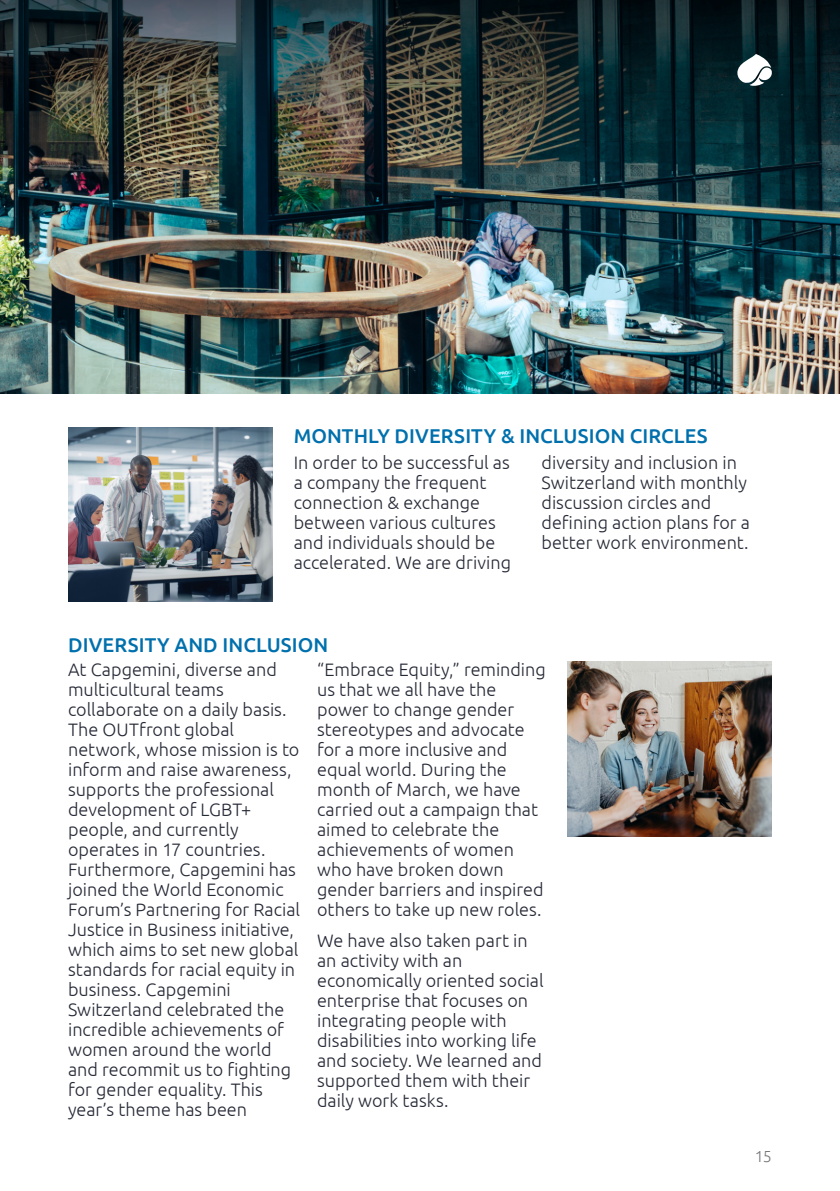
<style>
.page{position:relative;width:840px;height:1191px;background:#fff}
.page>*{position:absolute;margin:0;border:0;box-sizing:border-box;transform-origin:0 0}
.t1{font:500 20px "Ubuntu";letter-spacing:.005em;color:#0070ad}
.t2{font:300 18px/20px "Ubuntu";color:#262936}
.t3{font:300 16px "Ubuntu";color:#77787b}
</style>
<div class="page">
<img style="left:0;top:199px;width:839px;height:195px">
<img style="left:0;top:0;width:839px;height:199px">
<img style="left:567px;top:662px;width:204px;height:174px">
<svg style="left:737px;top:54px;width:34px;height:32px"></svg>
<img style="left:68px;top:428px;width:204px;height:173px">
<p class="t1" style="left:293px;top:423px;width:415px">MONTHLY DIVERSITY &amp; INCLUSION CIRCLES</p>
<p class="t2" style="left:293px;top:451px;width:219px">In order to be successful as a company the frequent connection &amp; exchange between various cultures and individuals should be accelerated. We are driving</p>
<p class="t2" style="left:541px;top:451px;width:210px">diversity and inclusion in<br>Switzerland with monthly discussion circles and defining action plans for a better work environment.</p>
<p class="t1" style="left:68px;top:632px;width:261px">DIVERSITY AND INCLUSION</p>
<p class="t2" style="left:68px;top:659px;width:233px">At Capgemini, diverse and multicultural teams collaborate on a daily basis.<br>The OUTfront global network, whose mission is to inform and raise awareness, supports the professional development of LGBT+ people, and currently operates in 17 countries.<br>Furthermore, Capgemini has joined the World Economic<br>Forum’s Partnering for Racial<br>Justice in Business initiative, which aims to set new global standards for racial equity in business. Capgemini<br>Switzerland celebrated the incredible achievements of women around the world and recommit us to fighting for gender equality. This year’s theme has been</p>
<p class="t2" style="left:317px;top:659px;width:230px">“Embrace Equity,” reminding us that we all have the power to change gender stereotypes and advocate for a more inclusive and equal world. During the month of March, we have carried out a campaign that aimed to celebrate the achievements of women who have broken down gender barriers and inspired others to take up new roles.</p>
<p class="t2" style="left:317px;top:930px;width:228px">We have also taken part in an activity with an economically oriented social enterprise that focuses on integrating people with disabilities into working life and society. We learned and supported them with their daily work tasks.</p>
<p class="t3" style="left:754px;top:1146px;width:19px">15</p>
</div>
